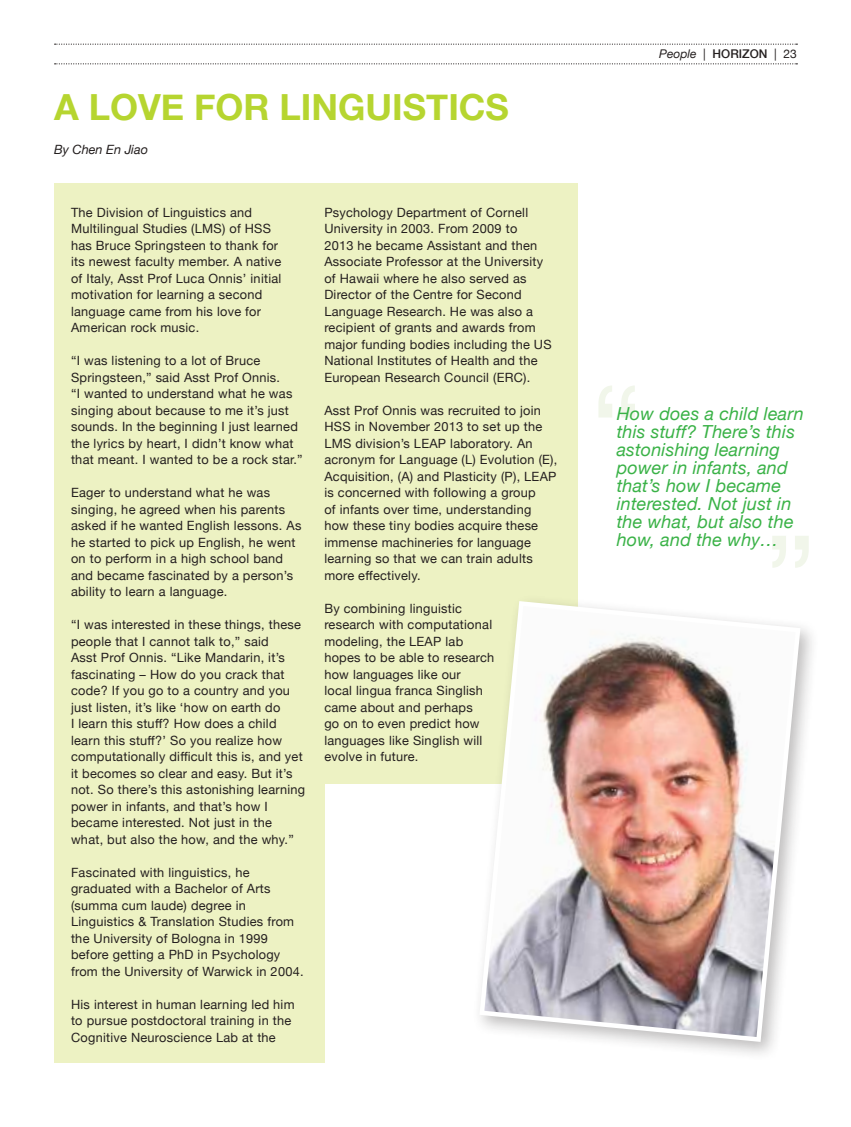
<style>
.page{position:relative;width:851px;height:1127px;background:#fff}
.page>*{position:absolute;margin:0;border:0;box-sizing:border-box;transform-origin:0 0}
.t1{font:123.9px "Helvetica Neue";color:#f1f6ea}
.t2{font:700 36px "Helvetica Neue";color:#b6d530}
.t3{font:italic 18px/18px "Helvetica Neue";letter-spacing:.01em;color:#3ab247}
.t4{font:12.75px/16.5px "Helvetica Neue";letter-spacing:.02em;color:#241f1f}
.t5{font:italic 12.75px "Helvetica Neue";color:#241f1f}
.t6{font:500 12px "Helvetica Neue";color:#241f1f}
.s1{font-weight:400;font-style:italic}
.s2{font-weight:400}
</style>
<div class="page">
<svg style="left:55px;top:44px;width:742px;height:1px"></svg>
<svg style="left:55px;top:63px;width:742px;height:1px"></svg>
<div style="left:54px;top:183px;width:270px;height:880px;background:#edf2c3"></div>
<div style="left:307px;top:183px;width:270px;height:600px;background:#edf2c3"></div>
<div style="left:472px;top:594px;width:347px;height:467px;background:#241f1f;opacity:.3"></div>
<img style="left:477px;top:599px;width:325px;height:445px">
<h2 class="t2" style="left:54px;top:75px;width:456px">A LOVE FOR LINGUISTICS</h2>
<p class="t5" style="left:54px;top:139px;width:95px">By Chen En Jiao</p>
<p class="t4" style="left:71px;top:203px;width:212px">The Division of Linguistics and<br>Multilingual Studies (LMS) of HSS has Bruce Springsteen to thank for its newest faculty member. A native of Italy, Asst Prof Luca Onnis’ initial motivation for learning a second language came from his love for<br>American rock music.</p>
<p class="t4" style="left:71px;top:352px;width:233px">“I was listening to a lot of Bruce Springsteen,” said Asst Prof Onnis.<br>“I wanted to understand what he was singing about because to me it’s just sounds. In the beginning I just learned the lyrics by heart, I didn’t know what that meant. I wanted to be a rock star.”</p>
<p class="t4" style="left:71px;top:484px;width:232px">Eager to understand what he was singing, he agreed when his parents asked if he wanted English lessons. As he started to pick up English, he went on to perform in a high school band and became fascinated by a person’s ability to learn a language.</p>
<p class="t4" style="left:71px;top:615px;width:236px">“I was interested in these things, these people that I cannot talk to,” said<br>Asst Prof Onnis. “Like Mandarin, it’s fascinating – How do you crack that code? If you go to a country and you just listen, it’s like ‘how on earth do<br>I learn this stuff? How does a child learn this stuff?’ So you realize how computationally difficult this is, and yet it becomes so clear and easy. But it’s not. So there’s this astonishing learning power in infants, and that’s how I became interested. Not just in the what, but also the how, and the why.”</p>
<p class="t4" style="left:71px;top:863px;width:234px">Fascinated with linguistics, he graduated with a Bachelor of Arts (summa cum laude) degree in Linguistics &amp; Translation Studies from the University of Bologna in 1999 before getting a PhD in Psychology from the University of Warwick in 2004.</p>
<p class="t4" style="left:71px;top:995px;width:225px">His interest in human learning led him to pursue postdoctoral training in the<br>Cognitive Neuroscience Lab at the</p>
<p class="t4" style="left:324px;top:203px;width:229px">Psychology Department of Cornell University in 2003. From 2009 to<br>2013 he became Assistant and then Associate Professor at the University of Hawaii where he also served as Director of the Centre for Second Language Research. He was also a recipient of grants and awards from major funding bodies including the US National Institutes of Health and the European Research Council (ERC).</p>
<p class="t4" style="left:324px;top:401px;width:234px">Asst Prof Onnis was recruited to join HSS in November 2013 to set up the LMS division’s LEAP laboratory. An acronym for Language (L) Evolution (E), Acquisition, (A) and Plasticity (P), LEAP is concerned with following a group<br>of infants over time, understanding how these tiny bodies acquire these immense machineries for language learning so that we can train adults more effectively.</p>
<p class="t4" style="left:324px;top:599px;width:171px">By combining linguistic research with computational modeling, the LEAP lab hopes to be able to research how languages like our<br>local lingua franca Singlish came about and perhaps<br>go on to even predict how languages like Singlish will evolve in future.</p>
<p class="t6" style="left:659px;top:44px;width:139px"><span class="s1">People</span> <span class="s2">|</span> HORIZON <span class="s2">| 23</span></p>
<h1 class="t1" style="left:590px;top:324px;width:54px">“</h1>
<h3 class="t3" style="left:616px;top:403px;width:189px">How does a child learn this stuff? There’s this astonishing learning power in infants, and that’s how I became interested. Not just in the what, but also the how, and the why…</h3>
<h1 class="t1" style="left:764px;top:474px;width:54px">”</h1>
</div>
